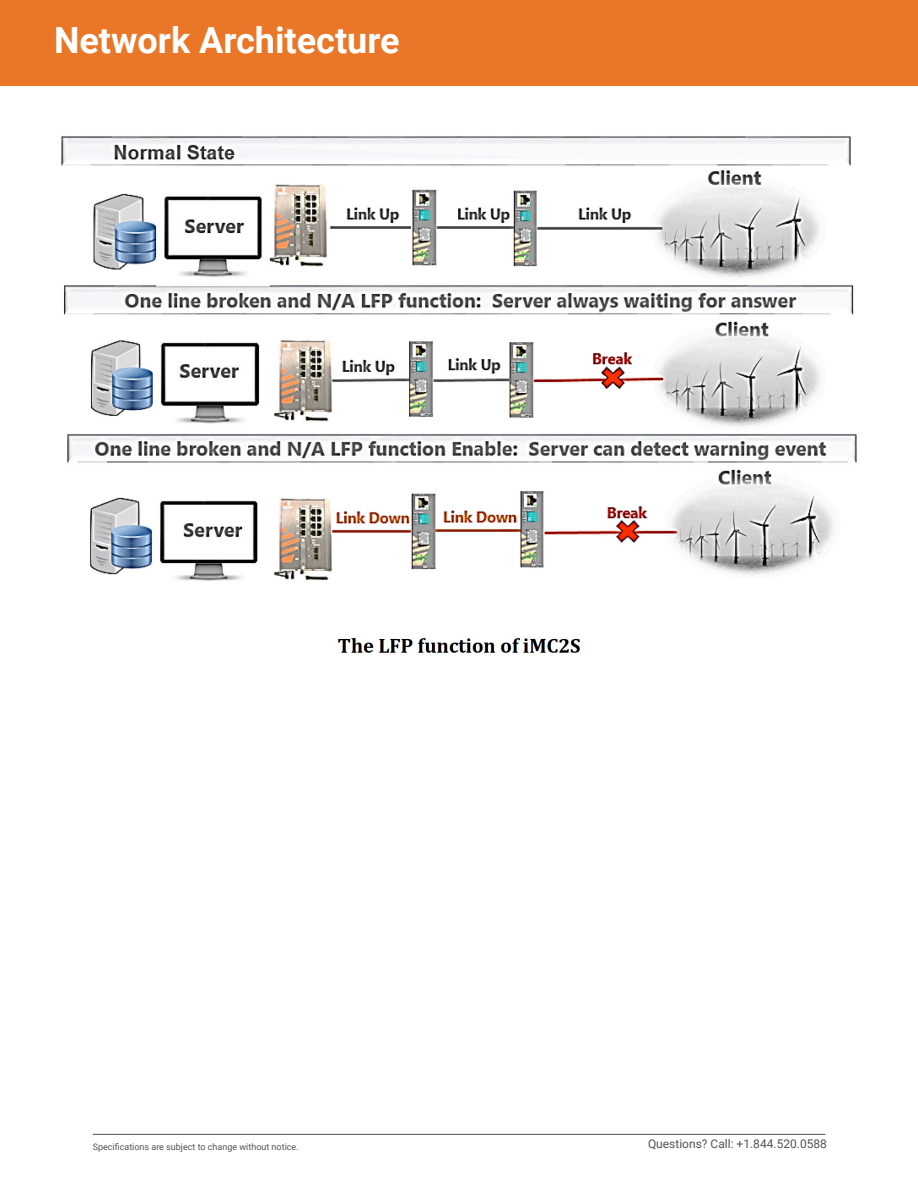
<style>
.page{position:relative;width:918px;height:1188px;background:#fff}
.page>*{position:absolute;margin:0;border:0;box-sizing:border-box;transform-origin:0 0}
.t1{font:700 36px "Roboto";color:#fff}
.t2{font:12px "Roboto";color:#535355}
.t3{font:9px "Roboto";color:#535355}
</style>
<div class="page">
<hr style="left:93px;top:1134px;width:732px;height:1px;background:#535355">
<div style="left:0;top:0;width:918px;height:86px;background:#e97727"></div>
<img style="left:61px;top:136px;width:796px;height:519px">
<p class="t1" style="left:54px;top:15px;width:347px">Network Architecture</p>
<p class="t3" style="left:93px;top:1141px;width:208px">Specifications are subject to change without notice.</p>
<h2 class="t2" style="left:648px;top:1135px;width:181px">Questions? Call: +1.844.520.0588</h2>
</div>
